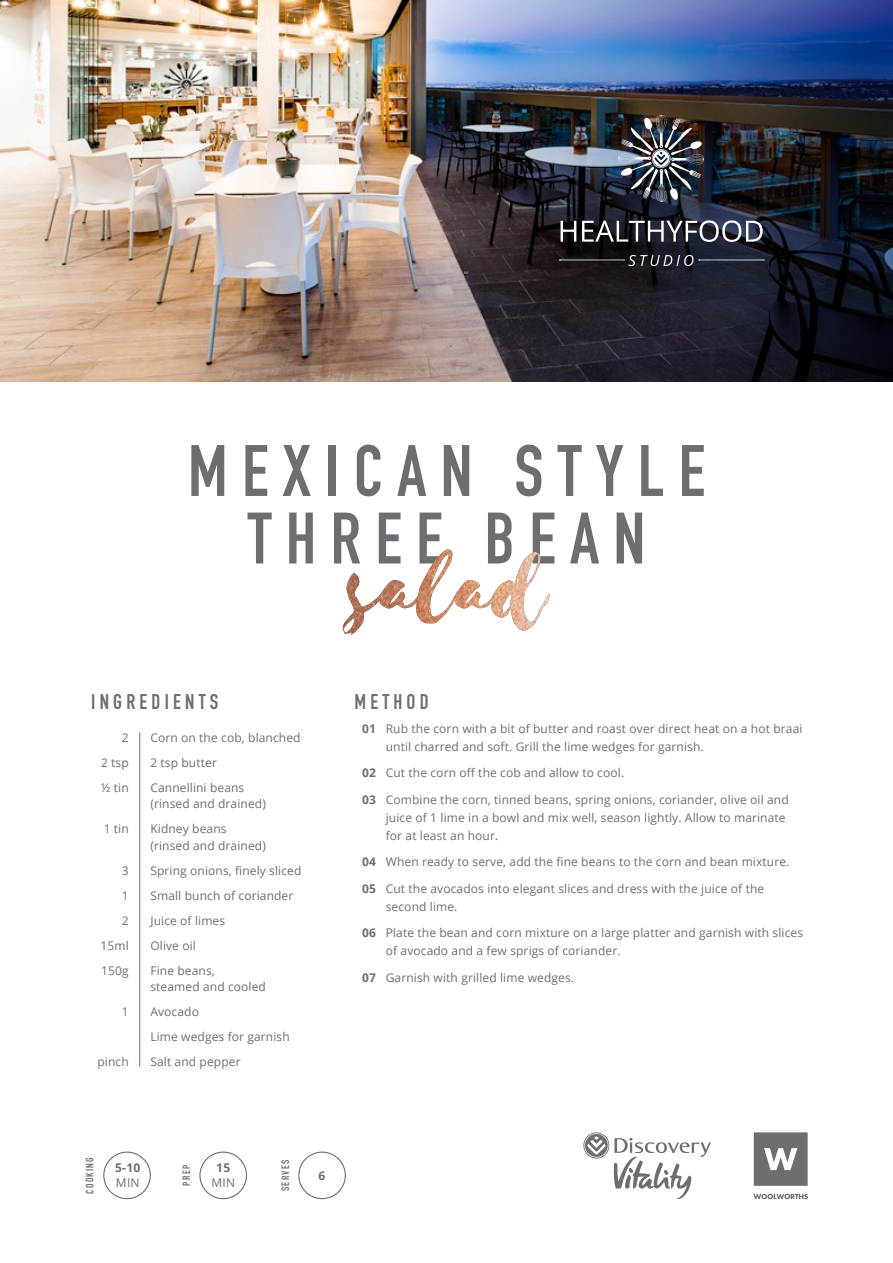
<style>
.page{position:relative;width:893px;height:1263px;background:#fff}
.page>*{position:absolute;margin:0;border:0;box-sizing:border-box;transform-origin:0 0}
.t1{font:700 71.55px/67.5px "DIN Condensed";letter-spacing:.2em;color:#6d6e71;text-align:center}
.t2{font:700 21px "DIN Condensed";letter-spacing:.2em;color:#6d6e71}
.t3{font:12px/25px "Open Sans";letter-spacing:.01em;color:#6d6e71}
.t4{font:700 12px "Open Sans";color:#6d6e71}
.t5{font:700 10.5px "DIN Condensed";letter-spacing:.12em;color:#6d6e71}
.s1{font-weight:700}
</style>
<div class="page">
<hr style="left:139px;top:732px;width:1px;height:334px;background:#6d6e71">
<div style="left:103px;top:1151px;width:48px;height:48px;border:1px solid #6d6e71;border-radius:50%"></div>
<div style="left:199px;top:1151px;width:48px;height:48px;border:1px solid #6d6e71;border-radius:50%"></div>
<div style="left:298px;top:1151px;width:48px;height:48px;border:1px solid #6d6e71;border-radius:50%"></div>
<svg style="left:583px;top:1132px;width:128px;height:67px"></svg>
<svg style="left:754px;top:1132px;width:54px;height:54px;background:#848487"></svg>
<svg style="left:753px;top:1194px;width:55px;height:5px"></svg>
<svg style="left:447px;top:549px;width:104px;height:83px"></svg>
<img style="left:343px;top:549px;width:104px;height:86px">
<img style="left:0;top:0;width:284px;height:381px">
<img style="left:284px;top:0;width:609px;height:381px">
<svg style="left:699px;top:260px;width:65px;height:1px"></svg>
<img style="left:618px;top:115px;width:86px;height:87px">
<svg style="left:559px;top:255px;width:134px;height:11px"></svg>
<svg style="left:561px;top:220px;width:202px;height:22px"></svg>
<h1 class="t1" style="left:188px;top:437px;width:519px">MEXICAN STYLE<br>THREE BEAN</h1>
<h2 class="t2" style="left:91px;top:688px;width:129px">INGREDIENTS</h2>
<h2 class="t2" style="left:354px;top:688px;width:76px">METHOD</h2>
<p class="t3" style="left:150px;top:724px;width:152px">Corn on the cob, blanched<br>2 tsp butter<br>Cannellini beans</p>
<p class="t3" style="left:150px;top:791px;width:117px">(rinsed and drained)<br>Kidney beans</p>
<p class="t3" style="left:150px;top:832px;width:153px">(rinsed and drained)<br>Spring onions, finely sliced<br>Small bunch of coriander<br>Juice of limes<br>Olive oil<br>Fine beans,</p>
<p class="t3" style="left:150px;top:974px;width:141px">steamed and cooled<br>Avocado<br>Lime wedges for garnish<br>Salt and pepper</p>
<p class="t3" style="left:386px;top:719px;width:418px;line-height:18px;text-indent:-24px"><span class="s1">01</span> Rub the corn with a bit of butter and roast over direct heat on a hot braai until charred and soft. Grill the lime wedges for garnish.</p>
<p class="t3" style="left:362px;top:760px;width:264px"><span class="s1">02</span> Cut the corn off the cob and allow to cool.</p>
<p class="t3" style="left:386px;top:790px;width:404px;line-height:18px;text-indent:-24px"><span class="s1">03</span> Combine the corn, tinned beans, spring onions, coriander, olive oil and juice of 1 lime in a bowl and mix well, season lightly. Allow to marinate for at least an hour.</p>
<p class="t3" style="left:362px;top:849px;width:429px"><span class="s1">04</span> When ready to serve, add the fine beans to the corn and bean mixture.</p>
<p class="t3" style="left:386px;top:879px;width:380px;line-height:18px;text-indent:-24px"><span class="s1">05</span> Cut the avocados into elegant slices and dress with the juice of the second lime.</p>
<p class="t3" style="left:386px;top:923px;width:419px;line-height:18px;text-indent:-24px"><span class="s1">06</span> Plate the bean and corn mixture on a large platter and garnish with slices of avocado and a few sprigs of coriander.</p>
<p class="t3" style="left:362px;top:964px;width:214px"><span class="s1">07</span> Garnish with grilled lime wedges.</p>
<p class="t3" style="left:101px;top:725px;width:29px;text-align:justify;text-indent:21px">2<br>2 tsp ½ tin</p>
<p class="t3" style="left:104px;top:816px;width:27px">1 tin</p>
<p class="t3" style="left:100px;top:858px;width:30px;text-align:right">3<br>1<br>2<br>15ml<br>150g</p>
<p class="t3" style="left:122px;top:999px;width:8px">1</p>
<p class="t3" style="left:97px;top:1049px;width:33px">pinch</p>
<p class="t5" style="left:83px;top:1194px;width:38px;rotate:-90deg">COOKING</p>
<p class="t5" style="left:179px;top:1186px;width:22px;rotate:-90deg">PREP</p>
<p class="t4" style="left:216px;top:1160px;width:15px">15</p>
<p class="t4" style="left:115px;top:1160px;width:27px">5-10</p>
<p class="t3" style="left:116px;top:1170px;width:25px">MIN</p>
<p class="t3" style="left:211px;top:1170px;width:25px">MIN</p>
<p class="t5" style="left:278px;top:1191px;width:33px;rotate:-90deg">SERVES</p>
<p class="t4" style="left:319px;top:1167px;width:8px">6</p>
</div>
